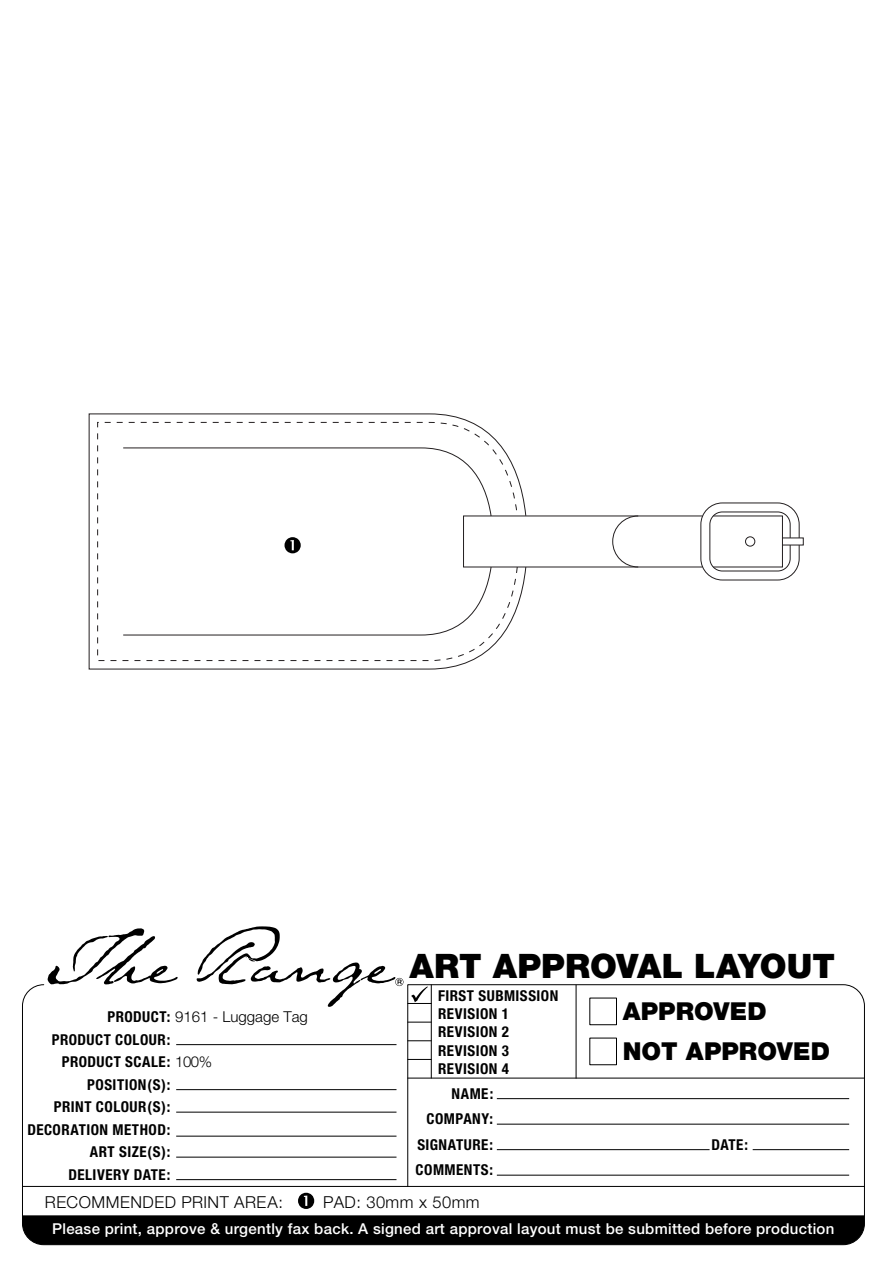
<style>
.page{position:relative;width:893px;height:1263px;background:#fff}
.page>*{position:absolute;margin:0;border:0;box-sizing:border-box;transform-origin:0 0}
.t1{font:900 33.75px "Helvetica Neue";color:#000}
.t2{font:900 24.75px "Helvetica Neue";letter-spacing:.005em;color:#000}
.t3{font:300 16.5px "Helvetica Neue";letter-spacing:.03em;color:#000}
.t4{font:700 condensed 15px/18.3px "Helvetica Neue";letter-spacing:.03em;color:#000;text-align:right}
.t5{font:500 15px "Helvetica Neue";letter-spacing:.02em;color:#fff}
.t6{font:300 15px "Helvetica Neue";color:#000}
.s1{font-weight:700;font-stretch:condensed}
.s2{font-weight:300;font-stretch:normal}
</style>
<div class="page">
<svg style="left:89px;top:413px;width:437px;height:256px"></svg>
<svg style="left:97px;top:422px;width:421px;height:239px"></svg>
<svg style="left:612px;top:518px;width:18px;height:47px"></svg>
<svg style="left:700px;top:503px;width:99px;height:77px"></svg>
<div style="left:745px;top:537px;width:10px;height:9px;border:1px solid #231f20;border-radius:50%"></div>
<svg style="left:48px;top:928px;width:130px;height:56px"></svg>
<hr style="left:22px;top:1186px;width:842px;height:1px;background:#000">
<hr style="left:408px;top:1078px;width:456px;height:1px;background:#000">
<hr style="left:576px;top:985px;width:1px;height:93px;background:#000">
<svg style="left:22px;top:1215px;width:842px;height:30px;background:#050505"></svg>
<div style="left:589px;top:998px;width:28px;height:27px;border:1px solid #000"></div>
<hr style="left:431px;top:985px;width:1px;height:93px;background:#000">
<svg style="left:408px;top:1059px;width:23px;height:1px"></svg>
<svg style="left:408px;top:1040px;width:23px;height:1px"></svg>
<svg style="left:408px;top:1022px;width:23px;height:1px"></svg>
<svg style="left:196px;top:926px;width:235px;height:81px"></svg>
<hr style="left:176px;top:1157px;width:220px;height:1px;background:#000">
<hr style="left:176px;top:1179px;width:220px;height:1px;background:#000">
<hr style="left:176px;top:1112px;width:220px;height:1px;background:#000">
<hr style="left:176px;top:1089px;width:220px;height:1px;background:#000">
<hr style="left:497px;top:1175px;width:352px;height:1px;background:#000">
<hr style="left:497px;top:1124px;width:352px;height:1px;background:#000">
<hr style="left:497px;top:1098px;width:352px;height:1px;background:#000">
<hr style="left:497px;top:1149px;width:213px;height:1px;background:#000">
<hr style="left:753px;top:1149px;width:96px;height:1px;background:#000">
<hr style="left:176px;top:1044px;width:220px;height:1px;background:#000">
<hr style="left:176px;top:1136px;width:220px;height:1px;background:#000">
<svg style="left:298px;top:1193px;width:16px;height:16px"></svg>
<svg style="left:285px;top:537px;width:16px;height:16px"></svg>
<p class="t6" style="left:108px;top:1008px;width:202px"><span class="s1">PRODUCT:</span> 9161 - Luggage Tag</p>
<p class="t4" style="left:52px;top:1030px;width:120px">PRODUCT COLOUR:</p>
<p class="t4" style="left:62px;top:1052px;width:152px">PRODUCT SCALE: <span class="s2">100%</span></p>
<p class="t4" style="left:87px;top:1075px;width:85px">POSITION(S):</p>
<p class="t4" style="left:54px;top:1097px;width:118px">PRINT COLOUR(S):</p>
<p class="t4" style="left:27px;top:1120px;width:145px">DECORATION METHOD:</p>
<p class="t4" style="left:90px;top:1142px;width:82px">ART SIZE(S):</p>
<p class="t4" style="left:68px;top:1165px;width:104px">DELIVERY DATE:</p>
<h1 class="t1" style="left:409px;top:946px;width:427px">ART APPROVAL LAYOUT</h1>
<p class="t4" style="left:438px;top:986px;width:122px;text-align:left">FIRST SUBMISSION<br>REVISION 1<br>REVISION 2<br>REVISION 3<br>REVISION 4</p>
<p class="t4" style="left:416px;top:1080px;width:79px;line-height:25.5px">NAME:<br>COMPANY:<br>SIGNATURE:<br>COMMENTS:</p>
<h2 class="t2" style="left:623px;top:997px;width:146px">APPROVED</h2>
<h2 class="t2" style="left:623px;top:1037px;width:209px">NOT APPROVED</h2>
<p class="t4" style="left:711px;top:1135px;width:38px">DATE:</p>
<p class="t3" style="left:45px;top:1192px;width:240px">RECOMMENDED PRINT AREA:</p>
<p class="t3" style="left:323px;top:1192px;width:158px">PAD: 30mm x 50mm</p>
<p class="t5" style="left:52px;top:1220px;width:784px">Please print, approve &amp; urgently fax back. A signed art approval layout must be submitted before production</p>
</div>
